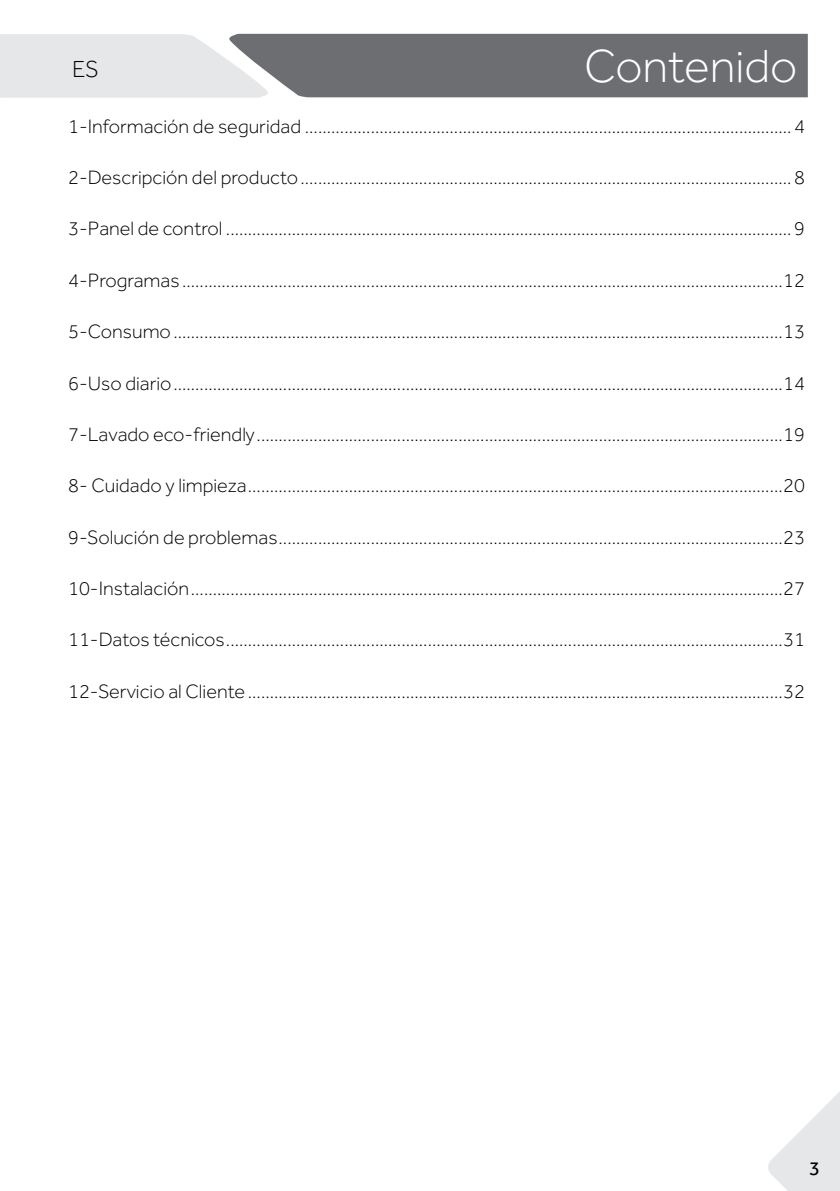
<style>
.page{position:relative;width:840px;height:1191px;background:#fff}
.page>*{position:absolute;margin:0;border:0;box-sizing:border-box;transform-origin:0 0}
.t1{font:300 48px "Effra";color:#fff}
.t2{font:300 24px "Effra";color:#000}
.t3{font:300 20px "Effra";color:#000}
.t4{font:20px "Effra";color:#000}
</style>
<div class="page">
<svg style="left:768px;top:1092px;width:71px;height:99px"></svg>
<svg style="left:0;top:34px;width:807px;height:64px;background:#cecfd1"></svg>
<div style="left:304px;top:35px;width:493px;height:61px;background:#6d6e71"></div>
<p class="t2" style="left:72px;top:55px;width:28px">ES</p>
<h1 class="t1" style="left:583px;top:39px;width:215px">Contenido</h1>
<p class="t3" style="left:68px;top:115px;width:737px">1-Información de seguridad ...............................................................................................................4</p>
<p class="t3" style="left:68px;top:166px;width:737px">2-Descripción del producto................................................................................................................8</p>
<p class="t3" style="left:68px;top:217px;width:737px">3-Panel de control .................................................................................................................................9</p>
<p class="t3" style="left:68px;top:269px;width:737px">4-Programas .........................................................................................................................................12</p>
<p class="t3" style="left:68px;top:320px;width:737px">5-Consumo...........................................................................................................................................13</p>
<p class="t3" style="left:68px;top:372px;width:737px">6-Uso diario...........................................................................................................................................14</p>
<p class="t3" style="left:68px;top:423px;width:737px">7-Lavado eco-friendly........................................................................................................................19</p>
<p class="t3" style="left:68px;top:474px;width:737px">8- Cuidado y limpieza..........................................................................................................................20</p>
<p class="t3" style="left:68px;top:526px;width:737px">9-Solución de problemas...................................................................................................................23</p>
<p class="t3" style="left:68px;top:577px;width:737px">10-Instalación.......................................................................................................................................27</p>
<p class="t3" style="left:68px;top:628px;width:737px">11-Datos técnicos...............................................................................................................................31</p>
<p class="t3" style="left:68px;top:680px;width:737px">12-Servicio al Cliente ..........................................................................................................................32</p>
<p class="t4" style="left:808px;top:1156px;width:12px">3</p>
</div>
